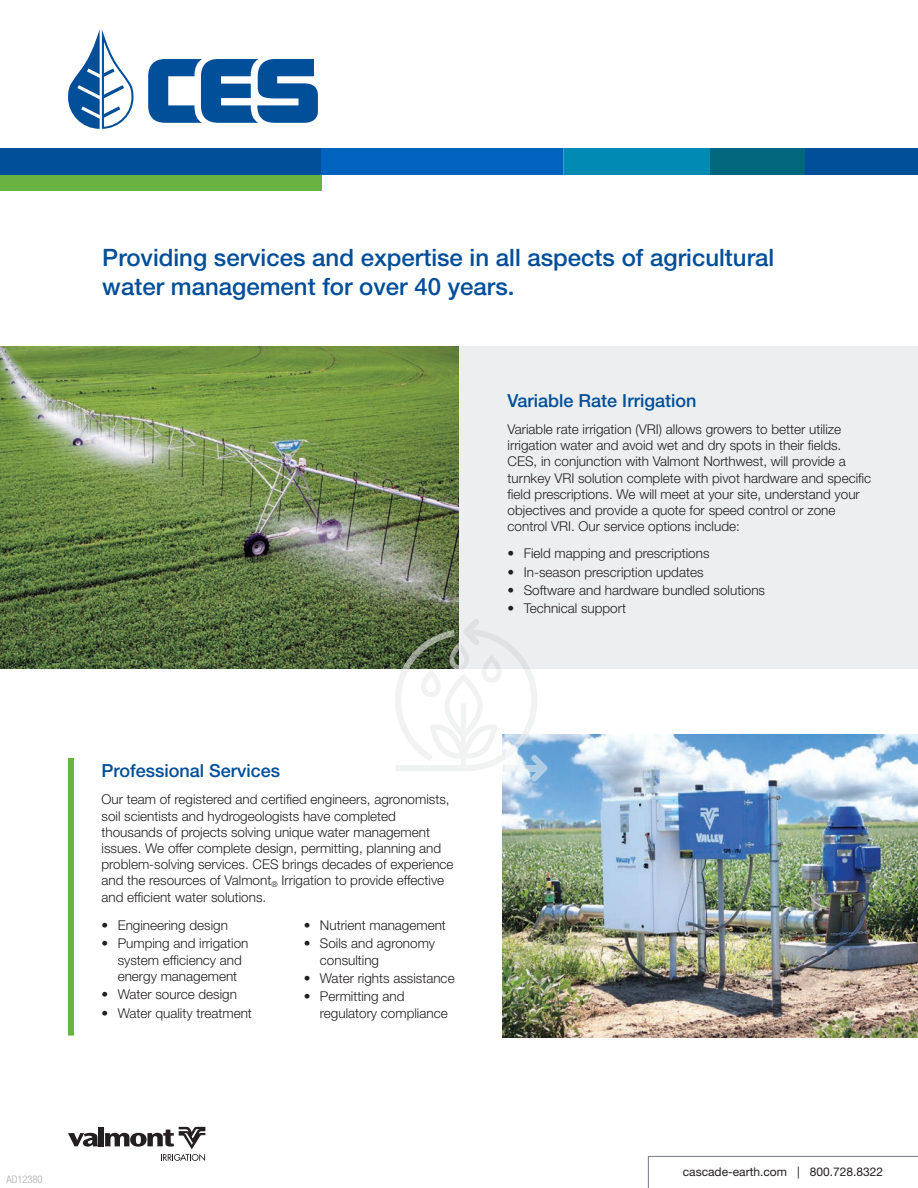
<style>
.page{position:relative;width:918px;height:1188px;background:#fff}
.page>*{position:absolute;margin:0;border:0;box-sizing:border-box;transform-origin:0 0}
.headline{font:500 24px/28.8px "Helvetica Neue LT Pro";color:#014e99}
.blue_sub{font:500 18px "Helvetica Neue LT Pro";color:#014e99}
.body_copy{font:300 13.5px/16.2px "Helvetica Neue LT Pro";color:#231f20}
.t1{font:12px "Helvetica Neue LT Pro";color:#231f20}
.blue_sub-2{font:300 condensed 10.5px "Helvetica Neue LT Pro";color:#a8a9ad}
</style>
<div class="page">
<img style="left:502px;top:734px;width:416px;height:303px">
<div style="left:459px;top:347px;width:459px;height:322px;background:#eceeef"></div>
<img style="left:0;top:347px;width:459px;height:322px">
<svg style="left:68px;top:1133px;width:30px;height:14px"></svg>
<div style="left:99px;top:1127px;width:5px;height:19px;background:#231f20"></div>
<svg style="left:105px;top:1127px;width:100px;height:34px"></svg>
<svg style="left:148px;top:59px;width:170px;height:64px"></svg>
<svg style="left:68px;top:29px;width:66px;height:100px"></svg>
<svg style="left:395px;top:618px;width:153px;height:163px"></svg>
<div style="left:68px;top:758px;width:6px;height:278px;background:#69b342"></div>
<div style="left:0;top:148px;width:918px;height:28px;background:#014e99"></div>
<div style="left:321px;top:148px;width:243px;height:28px;background:#0163bd"></div>
<div style="left:563px;top:148px;width:147px;height:28px;background:#018bb4"></div>
<div style="left:710px;top:148px;width:95px;height:28px;background:#01677c"></div>
<div style="left:0;top:176px;width:321px;height:15px;background:#69b342"></div>
<svg style="left:648px;top:1156px;width:270px;height:32px"></svg>
<p class="blue_sub-2" style="left:6px;top:1173px;width:38px">AD12380</p>
<p class="headline" style="left:102px;top:243px;width:673px">Providing services and expertise in all aspects of agricultural water management for over 40 years.</p>
<p class="blue_sub" style="left:508px;top:390px;width:190px">Variable Rate Irrigation</p>
<p class="body_copy" style="left:508px;top:421px;width:365px">Variable rate irrigation (VRI) allows growers to better utilize irrigation water and avoid wet and dry spots in their fields.<br>CES, in conjunction with Valmont Northwest, will provide a turnkey VRI solution complete with pivot hardware and specific field prescriptions. We will meet at your site, understand your objectives and provide a quote for speed control or zone control VRI. Our service options include:</p>
<p class="body_copy" style="left:508px;top:545px;width:203px">• Field mapping and prescriptions</p>
<p class="body_copy" style="left:508px;top:563px;width:197px">• In-season prescription updates</p>
<p class="body_copy" style="left:508px;top:582px;width:259px">• Software and hardware bundled solutions</p>
<p class="body_copy" style="left:508px;top:600px;width:120px">• Technical support</p>
<p class="blue_sub" style="left:102px;top:760px;width:180px">Professional Services</p>
<p class="body_copy" style="left:102px;top:791px;width:354px">Our team of registered and certified engineers, agronomists, soil scientists and hydrogeologists have completed thousands of projects solving unique water management issues. We offer complete design, permitting, planning and problem-solving services. CES brings decades of experience and the resources of Valmont<sub>®</sub> Irrigation to provide effective and efficient water solutions.</p>
<p class="body_copy" style="left:102px;top:917px;width:128px">• Engineering design</p>
<p class="body_copy" style="left:118px;top:935px;width:132px;text-indent:-16px">• Pumping and irrigation system efficiency and energy management</p>
<p class="body_copy" style="left:102px;top:986px;width:137px">• Water source design</p>
<p class="body_copy" style="left:102px;top:1004px;width:152px">• Water quality treatment</p>
<p class="body_copy" style="left:304px;top:917px;width:144px">• Nutrient management</p>
<p class="body_copy" style="left:320px;top:935px;width:117px;text-indent:-16px">• Soils and agronomy consulting</p>
<p class="body_copy" style="left:304px;top:970px;width:152px">• Water rights assistance</p>
<p class="body_copy" style="left:320px;top:988px;width:129px;text-indent:-16px">• Permitting and regulatory compliance</p>
<p class="t1" style="left:683px;top:1165px;width:202px">cascade-earth.com | 800.728.8322</p>
</div>
